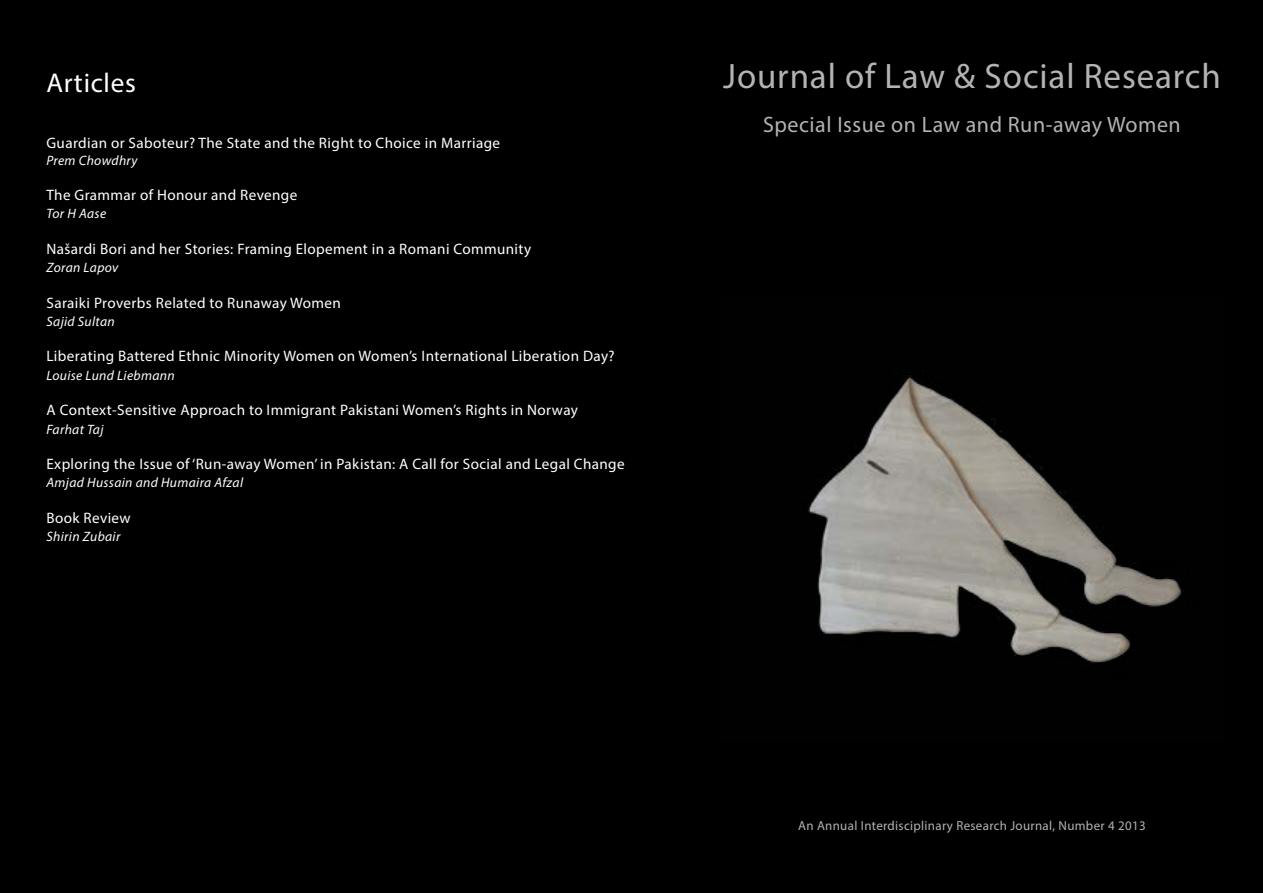
<style>
.page{position:relative;width:1263px;height:893px;background:#fff}
.page>*{position:absolute;margin:0;border:0;box-sizing:border-box;transform-origin:0 0}
.t1{font:40.8px "Myriad Pro";letter-spacing:.025em;color:#b5b2b2}
.t2{font:35.4px "Myriad Pro";letter-spacing:.025em;color:#b5b2b2}
.t3{font:27.15px "Myriad Pro";letter-spacing:.025em;color:#fff}
.t4{font:22.35px "Myriad Pro";letter-spacing:.025em;color:#b5b2b2}
.t5{font:15.15px "Myriad Pro";letter-spacing:.025em;color:#fff}
.t6{font:italic 13.65px "Myriad Pro";letter-spacing:.025em;color:#fff}
.t7{font:13.2px "Myriad Pro";letter-spacing:.025em;color:#fff}
.t8{font:13.2px "Myriad Pro";letter-spacing:.025em;color:#b5b2b2}
.t9{font:italic 11.85px "Myriad Pro";letter-spacing:.025em;color:#fff}
</style>
<div class="page">
<div style="left:0;top:0;width:680px;height:893px;background:#000"></div>
<div style="left:680px;top:0;width:583px;height:893px;background:#000"></div>
<img style="left:808px;top:372px;width:373px;height:291px">
<h3 class="t3" style="left:46px;top:66px;width:91px">Articles</h3>
<p class="t9" style="left:109px;top:132px;width:80px">Prem Chowdhry</p>
<p class="t5" style="left:46px;top:134px;width:455px">Guardian or Saboteur? The State and the Right to Choice in Marriage</p>
<p class="t6" style="left:46px;top:152px;width:93px">Prem Chowdhry</p>
<p class="t5" style="left:46px;top:186px;width:252px">The Grammar of Honour and Revenge</p>
<p class="t6" style="left:46px;top:205px;width:61px">Tor H Aase</p>
<p class="t5" style="left:46px;top:239px;width:486px">Našardi Bori and her Stories: Framing Elopement in a Romani Community</p>
<p class="t6" style="left:46px;top:259px;width:73px">Zoran Lapov</p>
<p class="t5" style="left:46px;top:293px;width:296px">Saraiki Proverbs Related to Runaway Women</p>
<p class="t6" style="left:46px;top:313px;width:70px">Sajid Sultan</p>
<p class="t5" style="left:46px;top:347px;width:570px">Liberating Battered Ethnic Minority Women on Women’s International Liberation Day?</p>
<p class="t6" style="left:46px;top:367px;width:130px">Louise Lund Liebmann</p>
<p class="t5" style="left:46px;top:401px;width:533px">A Context-Sensitive Approach to Immigrant Pakistani Women’s Rights in Norway</p>
<p class="t6" style="left:46px;top:421px;width:58px">Farhat Taj</p>
<p class="t5" style="left:46px;top:454px;width:580px">Exploring the Issue of ‘Run-away Women’ in Pakistan: A Call for Social and Legal Change</p>
<p class="t6" style="left:46px;top:474px;width:198px">Amjad Hussain and Humaira Afzal</p>
<p class="t5" style="left:46px;top:508px;width:86px">Book Review</p>
<p class="t6" style="left:46px;top:528px;width:75px">Shirin Zubair</p>
<p class="t7" style="left:109px;top:348px;width:457px">A Context-Sensitive Approach to Immigrant Pakistani Women’s Rights in Norway</p>
<p class="t9" style="left:109px;top:365px;width:50px">Farhat Taj</p>
<p class="t9" style="left:109px;top:458px;width:65px">Shirin Zubair</p>
<h2 class="t2" style="left:723px;top:55px;width:499px">Journal of Law &amp; Social Research</h2>
<h3 class="t4" style="left:763px;top:110px;width:419px">Special Issue on Law and Run-away Women</h3>
<h1 class="t1" style="left:764px;top:63px;width:505px">Journal of Law &amp; Social Rese</h1>
<p class="t8" style="left:798px;top:818px;width:349px">An Annual Interdisciplinary Research Journal, Number 4 2013</p>
</div>
